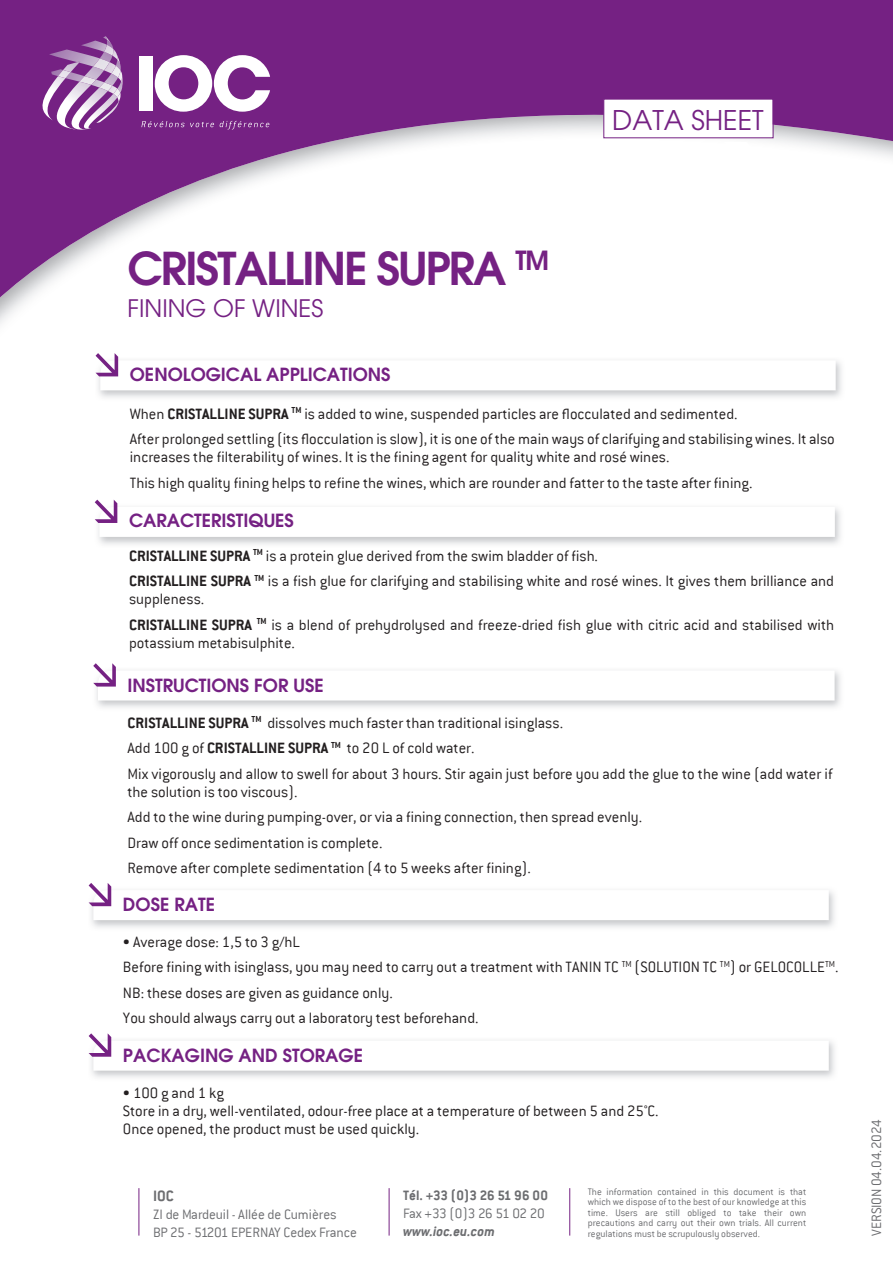
<style>
.page{position:relative;width:893px;height:1263px;background:#fff}
.page>*{position:absolute;margin:0;border:0;box-sizing:border-box;transform-origin:0 0}
.t1{font:600 45px "Avant Garde LT";letter-spacing:-.04em;color:#752183}
.t2{font:27px "Avant Garde LT";color:#752183}
.t3{font:24px "Avant Garde LT";color:#752183}
.t4{font:600 18px "Avant Garde LT";color:#752183}
.t5{font:300 16.5px/25.5px "Conduit ITC";color:#231f20}
.t6{font:700 16.5px "Conduit ITC";color:#6c6d70}
.t7{font:300 15px/18px "Conduit ITC";letter-spacing:-.01em;color:#6c6d70}
.t8{font:700 15px "Conduit ITC";color:#6c6d70}
.t9{font:300 15px "Conduit ITC";letter-spacing:-.03em;color:#6c6d70}
.t10{font:italic 700 15px "Conduit ITC";color:#6c6d70}
.t11{font:300 10.5px/10.5px "Conduit ITC";color:#6c6d70;text-align:justify}
.s1{font-weight:700}
</style>
<div class="page">
<svg style="left:0;top:0;width:893px;height:324px"></svg>
<svg style="left:603px;top:98px;width:171px;height:41px"></svg>
<hr style="left:139px;top:1188px;width:1px;height:47px;background:#752183">
<hr style="left:389px;top:1188px;width:1px;height:47px;background:#752183">
<hr style="left:569px;top:1188px;width:1px;height:47px;background:#752183">
<img style="left:49px;top:49px;width:6px;height:13px">
<img style="left:121px;top:75px;width:2px;height:54px">
<img style="left:113px;top:105px;width:8px;height:25px">
<img style="left:55px;top:36px;width:58px;height:94px">
<img style="left:93px;top:58px;width:6px;height:12px">
<img style="left:79px;top:76px;width:17px;height:9px">
<svg style="left:99px;top:36px;width:23px;height:69px;background:#ac82b6"></svg>
<img style="left:39px;top:62px;width:40px;height:59px">
<svg style="left:58px;top:70px;width:13px;height:8px"></svg>
<svg style="left:141px;top:121px;width:73px;height:6px"></svg>
<svg style="left:220px;top:121px;width:49px;height:8px"></svg>
<div style="left:139px;top:56px;width:14px;height:55px;background:#fff"></div>
<svg style="left:155px;top:55px;width:115px;height:57px"></svg>
<svg style="left:93px;top:663px;width:742px;height:37px"></svg>
<svg style="left:89px;top:883px;width:740px;height:37px"></svg>
<svg style="left:89px;top:1033px;width:740px;height:38px"></svg>
<svg style="left:96px;top:353px;width:740px;height:37px"></svg>
<svg style="left:95px;top:500px;width:740px;height:37px"></svg>
<h2 class="t2" style="left:612px;top:104px;width:153px">DATA SHEET</h2>
<h1 class="t1" style="left:128px;top:239px;width:423px">CRISTALLINE SUPRA <sup>TM</sup></h1>
<h3 class="t3" style="left:128px;top:294px;width:197px">FINING OF WINES</h3>
<p class="t4" style="left:130px;top:362px;width:262px">OENOLOGICAL APPLICATIONS</p>
<p class="t5" style="left:130px;top:401px;width:706px">When <span class="s1">CRISTALLINE SUPRA</span> <sup>TM</sup> is added to wine, suspended particles are flocculated and sedimented.<br>After prolonged settling (its flocculation is slow), it is one of the main ways of clarifying and stabilising wines. It also</p>
<p class="t5" style="left:130px;top:444px;width:624px">increases the filterability of wines. It is the fining agent for quality white and rosé wines.<br>This high quality fining helps to refine the wines, which are rounder and fatter to the taste after fining.</p>
<p class="t4" style="left:129px;top:509px;width:166px">CARACTERISTIQUES</p>
<p class="t5" style="left:129px;top:543px;width:706px"><span class="s1">CRISTALLINE SUPRA</span> <sup>TM</sup> is a protein glue derived from the swim bladder of fish.<br><span class="s1">CRISTALLINE SUPRA</span> <sup>TM</sup> is a fish glue for clarifying and stabilising white and rosé wines. It gives them brilliance and</p>
<p class="t5" style="left:129px;top:586px;width:706px">suppleness.<br><span class="s1">CRISTALLINE SUPRA</span> <sup>TM</sup> is a blend of prehydrolysed and freeze-dried fish glue with citric acid and stabilised with</p>
<p class="t5" style="left:129px;top:630px;width:168px">potassium metabisulphite.</p>
<p class="t4" style="left:128px;top:673px;width:198px">INSTRUCTIONS FOR USE</p>
<p class="t5" style="left:128px;top:710px;width:706px"><span class="s1">CRISTALLINE SUPRA</span> <sup>TM</sup> dissolves much faster than traditional isinglass.<br>Add 100 g of <span class="s1">CRISTALLINE SUPRA</span> <sup>TM</sup> to 20 L of cold water.<br>Mix vigorously and allow to swell for about 3 hours. Stir again just before you add the glue to the wine (add water if</p>
<p class="t5" style="left:128px;top:779px;width:516px">the solution is too viscous).<br>Add to the wine during pumping-over, or via a fining connection, then spread evenly.<br>Draw off once sedimentation is complete.<br>Remove after complete sedimentation (4 to 5 weeks after fining).</p>
<p class="t4" style="left:123px;top:893px;width:94px">DOSE RATE</p>
<p class="t5" style="left:123px;top:929px;width:717px">• Average dose: 1,5 to 3 g/hL<br>Before fining with isinglass, you may need to carry out a treatment with TANIN TC <sup>TM</sup> (SOLUTION TC <sup>TM</sup>) or GELOCOLLE<sup>TM</sup>.<br>NB: these doses are given as guidance only.<br>You should always carry out a laboratory test beforehand.</p>
<p class="t4" style="left:123px;top:1043px;width:242px">PACKAGING AND STORAGE</p>
<p class="t5" style="left:123px;top:1084px;width:537px;line-height:18px">• 100 g and 1 kg<br>Store in a dry, well-ventilated, odour-free place at a temperature of between 5 and 25°C.<br>Once opened, the product must be used quickly.</p>
<p class="t6" style="left:153px;top:1186px;width:22px">IOC</p>
<p class="t7" style="left:153px;top:1205px;width:205px">ZI de Mardeuil - Allée de Cumières<br>BP 25 - 51201 EPERNAY Cedex France</p>
<p class="t8" style="left:403px;top:1186px;width:146px">Tél. +33 (0)3 26 51 96 00</p>
<p class="t9" style="left:403px;top:1205px;width:143px">Fax +33 (0)3 26 51 02 20</p>
<p class="t10" style="left:403px;top:1222px;width:93px">www.ioc.eu.com</p>
<p class="t11" style="left:588px;top:1186px;width:220px">The information contained in this document is that which we dispose of to the best of our knowledge at this time. Users are still obliged to take their own precautions and carry out their own trials. All current regulations must be scrupulously observed.</p>
<p class="t7" style="left:867px;top:1235px;width:118px;rotate:-90deg">VERSION 04.04.2024</p>
</div>
